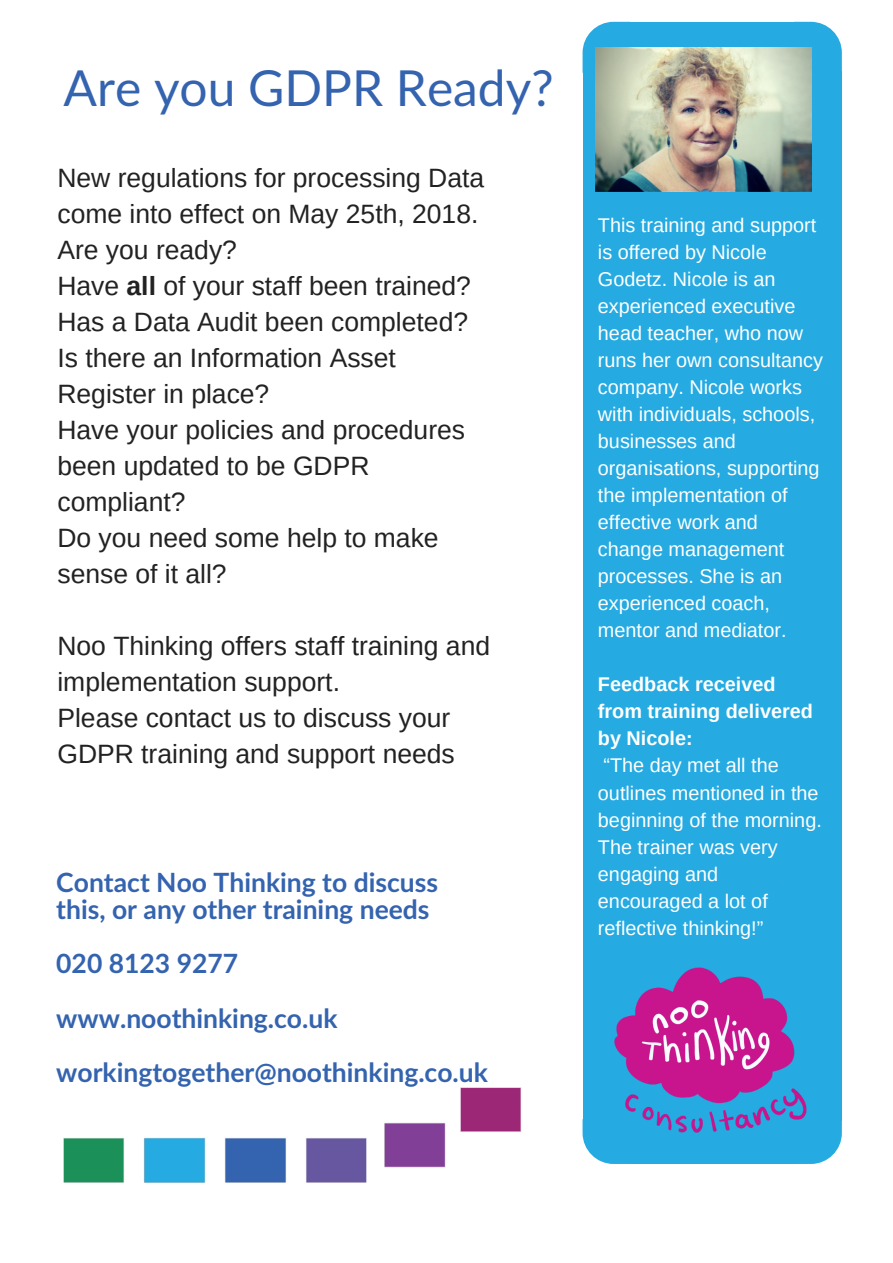
<style>
.page{position:relative;width:893px;height:1263px;background:#fff}
.page>*{position:absolute;margin:0;border:0;box-sizing:border-box;transform-origin:0 0}
.t1{font:49.65px "Lato Latin";color:#3463af}
.t2{font:26.55px/36px "Arimo";color:#222}
.t3{font:700 26.55px/54px "Lato";color:#3463af}
.t4{font:19.8px/27px "Arimo";color:#fff}
.t5{font:700 19.8px/27px "Arimo";color:#fff}
.s1{font-weight:700}
</style>
<div class="page">
<svg style="left:795px;top:22px;width:47px;height:49px;background:#3cb3e4"></svg>
<div style="left:794px;top:71px;width:48px;height:1050px;background:#25aae1"></div>
<div style="left:629px;top:71px;width:166px;height:1050px;background:#25aae1"></div>
<div style="left:629px;top:22px;width:166px;height:51px;background:#25aae1"></div>
<svg style="left:583px;top:22px;width:46px;height:49px"></svg>
<div style="left:583px;top:71px;width:47px;height:1050px;background:#25aae1"></div>
<div style="left:629px;top:1119px;width:166px;height:45px;background:#25aae1"></div>
<svg style="left:583px;top:1121px;width:46px;height:43px;background:#3cb3e4"></svg>
<svg style="left:795px;top:1121px;width:47px;height:43px;background:#3db3e4"></svg>
<img style="left:615px;top:967px;width:191px;height:166px">
<img style="left:596px;top:47px;width:216px;height:144px">
<img style="left:63px;top:1087px;width:458px;height:96px">
<h1 class="t1" style="left:63px;top:57px;width:492px">Are you GDPR Ready?</h1>
<p class="t2" style="left:57px;top:160px;width:428px">New regulations for processing Data come into effect on May 25th, 2018.<br>Are you ready?<br>Have <span class="s1">all</span> of your staff been trained?<br>Has a Data Audit been completed?<br>Is there an Information Asset<br>Register in place?<br>Have your policies and procedures been updated to be GDPR compliant?<br>Do you need some help to make sense of it all?</p>
<h2 class="t2" style="left:57px;top:628px;width:434px">Noo Thinking offers staff training and implementation support.<br>Please contact us to discuss your<br>GDPR training and support needs</h2>
<h2 class="t3" style="left:56px;top:869px;width:383px;line-height:27px">Contact Noo Thinking to discuss this, or any other training needs</h2>
<h2 class="t3" style="left:56px;top:936px;width:433px">020 8123 9277 www.noothinking.co.uk workingtogether@noothinking.co.uk</h2>
<p class="t4" style="left:598px;top:212px;width:227px">This training and support is offered by Nicole<br>Godetz. Nicole is an experienced executive head teacher, who now runs her own consultancy company. Nicole works with individuals, schools, businesses and organisations, supporting the implementation of effective work and change management processes. She is an experienced coach, mentor and mediator.</p>
<p class="t5" style="left:598px;top:671px;width:217px">Feedback received from training delivered by Nicole:</p>
<p class="t4" style="left:598px;top:752px;width:225px">“The day met all the outlines mentioned in the beginning of the morning.<br>The trainer was very engaging and encouraged a lot of reflective thinking!”</p>
</div>
